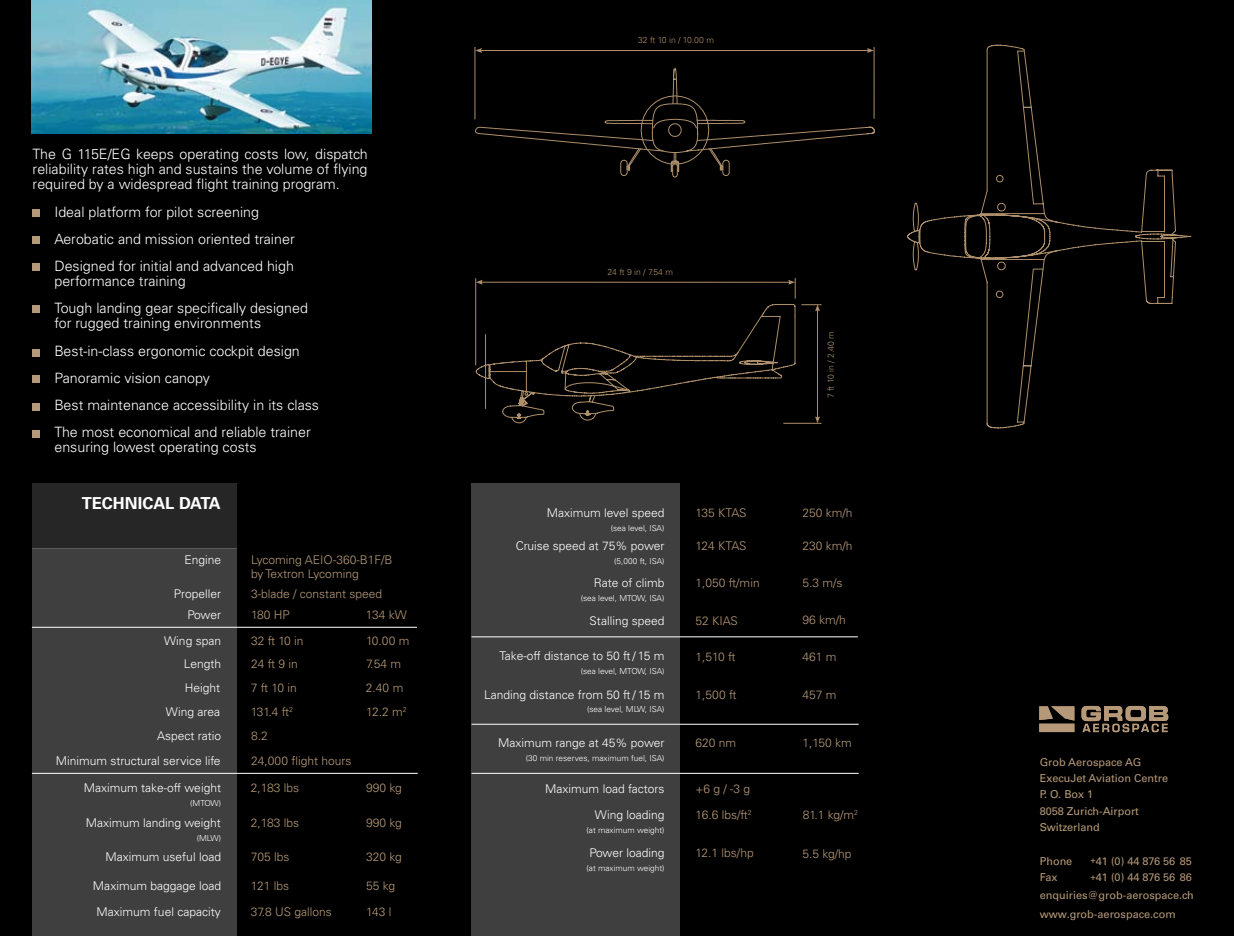
<style>
.page{position:relative;width:1234px;height:936px;background:#fff}
.page>*{position:absolute;margin:0;border:0;box-sizing:border-box;transform-origin:0 0}
.t1{font:700 16.5px "Univers LT Std";color:#fff}
.t2{font:300 14.25px/27px "Univers LT Std";color:#fff}
.t3{font:300 12px/26px "Univers LT Std";color:#fff;text-align:right}
.t4{font:300 12px/24.2px "Univers LT Std";color:#b69978}
.t5{font:300 12px/23.7px "Univers LT Std";letter-spacing:-.05em;color:#b69978}
.t6{font:10.95px/16.4px "Univers LT Std";color:#b69978}
.t7{font:300 8.55px "Univers LT Std";color:#ad8f6b}
.t8{font:300 8.55px "Univers LT Std";letter-spacing:-.025em;color:#ad8f6b}
.t9{font:300 8.25px "Univers LT Std";color:#fff}
.s1{font-size:9.15px}
</style>
<div class="page">
<div style="left:0;top:0;width:1233px;height:935px;background:#000"></div>
<svg style="left:1081px;top:706px;width:86px;height:26px;background:#635341"></svg>
<svg style="left:1038px;top:706px;width:36px;height:17px"></svg>
<div style="left:1038px;top:723px;width:36px;height:9px;background:#b69978"></div>
<div style="left:32px;top:210px;width:7px;height:7px;background:#b69978"></div>
<div style="left:32px;top:236px;width:7px;height:8px;background:#b69978"></div>
<div style="left:32px;top:263px;width:7px;height:7px;background:#b69978"></div>
<div style="left:32px;top:305px;width:7px;height:7px;background:#b69978"></div>
<div style="left:32px;top:349px;width:7px;height:7px;background:#b69978"></div>
<div style="left:32px;top:376px;width:7px;height:7px;background:#b69978"></div>
<div style="left:32px;top:403px;width:7px;height:7px;background:#b69978"></div>
<div style="left:32px;top:430px;width:7px;height:7px;background:#b69978"></div>
<img style="left:32px;top:0;width:339px;height:133px">
<div style="left:32px;top:483px;width:204px;height:65px;background:#262626"></div>
<div style="left:471px;top:483px;width:208px;height:452px;background:#3f3f3f"></div>
<div style="left:32px;top:548px;width:204px;height:387px;background:#3f3f3f"></div>
<hr style="left:32px;top:627px;width:385px;height:1px;background:#fff">
<hr style="left:32px;top:773px;width:385px;height:1px;background:#fff">
<hr style="left:471px;top:724px;width:387px;height:1px;background:#fff">
<hr style="left:471px;top:773px;width:387px;height:1px;background:#fff">
<hr style="left:471px;top:636px;width:386px;height:1px;background:#fff">
<hr style="left:783px;top:423px;width:37px;height:1px;background:#ad8f6b">
<hr style="left:817px;top:309px;width:1px;height:109px;background:#ad8f6b">
<svg style="left:814px;top:416px;width:5px;height:7px"></svg>
<svg style="left:801px;top:304px;width:19px;height:7px"></svg>
<hr style="left:873px;top:47px;width:1px;height:72px;background:#ad8f6b">
<hr style="left:474px;top:47px;width:1px;height:72px;background:#ad8f6b">
<hr style="left:480px;top:50px;width:388px;height:1px;background:#ad8f6b">
<svg style="left:475px;top:48px;width:7px;height:5px"></svg>
<svg style="left:866px;top:48px;width:7px;height:5px"></svg>
<svg style="left:475px;top:278px;width:320px;height:145px;background:#090705"></svg>
<div style="left:906px;top:46px;width:138px;height:382px;background:#000"></div>
<div style="left:947px;top:44px;width:244px;height:260px;background:#000"></div>
<svg style="left:474px;top:67px;width:401px;height:111px;background:#070504"></svg>
<p class="t2" style="left:33px;top:146px;width:336px;line-height:15px;text-align:justify">The G 115E/EG keeps operating costs low, dispatch reliability rates high and sustains the volume of flying required by a widespread flight training program.</p>
<p class="t2" style="left:54px;top:198px;width:242px">Ideal platform for pilot screening<br>Aerobatic and mission oriented trainer<br>Designed for initial and advanced high</p>
<p class="t2" style="left:54px;top:267px;width:255px">performance training<br>Tough landing gear specifically designed</p>
<p class="t2" style="left:54px;top:308px;width:247px;line-height:28.5px">for rugged training environments<br>Best-in-class ergonomic cockpit design</p>
<p class="t2" style="left:54px;top:364px;width:266px">Panoramic vision canopy<br>Best maintenance accessibility in its class<br>The most economical and reliable trainer</p>
<p class="t2" style="left:54px;top:433px;width:204px">ensuring lowest operating costs</p>
<p class="t1" style="left:82px;top:493px;width:140px">TECHNICAL DATA</p>
<p class="t3" style="left:184px;top:547px;width:38px">Engine</p>
<p class="t4" style="left:251px;top:553px;width:143px;line-height:13.5px">Lycoming AEIO-360-B1F/B by Textron Lycoming</p>
<p class="t3" style="left:174px;top:580px;width:49px">Propeller</p>
<p class="t3" style="left:187px;top:601px;width:35px">Power</p>
<p class="t3" style="left:164px;top:627px;width:58px">Wing span</p>
<p class="t3" style="left:184px;top:650px;width:39px">Length</p>
<p class="t3" style="left:185px;top:674px;width:37px">Height</p>
<p class="t3" style="left:166px;top:698px;width:56px">Wing area</p>
<p class="t4" style="left:251px;top:581px;width:132px">3-blade / constant speed</p>
<p class="t4" style="left:251px;top:629px;width:54px;line-height:22.5px">32 ft 10 in<br>24 ft 9 in</p>
<p class="t5" style="left:251px;top:675px;width:47px">7 ft 10 in<br>131.4 ft<sup>2</sup></p>
<p class="t4" style="left:366px;top:601px;width:45px;line-height:26.2px">134 kW<br>10.00 m</p>
<p class="t4" style="left:366px;top:651px;width:42px">7.54 m<br>2.40 m<br>12.2 m<sup>2</sup></p>
<p class="t4" style="left:251px;top:602px;width:40px">180 HP</p>
<p class="t3" style="left:157px;top:722px;width:65px">Aspect ratio</p>
<p class="t4" style="left:251px;top:723px;width:18px">8.2</p>
<p class="t3" style="left:56px;top:748px;width:166px">Minimum structural service life</p>
<p class="t3" style="left:84px;top:774px;width:139px">Maximum take-off weight</p>
<p class="t9" style="left:190px;top:797px;width:32px">(MTOW)</p>
<p class="t3" style="left:86px;top:809px;width:137px">Maximum landing weight</p>
<p class="t9" style="left:197px;top:832px;width:26px">(MLW)</p>
<p class="t3" style="left:106px;top:844px;width:117px">Maximum useful load</p>
<p class="t4" style="left:251px;top:748px;width:102px">24,000 flight hours</p>
<p class="t4" style="left:251px;top:775px;width:50px">2,183 lbs</p>
<p class="t4" style="left:366px;top:775px;width:37px">990 kg</p>
<p class="t4" style="left:251px;top:810px;width:50px">2,183 lbs</p>
<p class="t4" style="left:366px;top:810px;width:37px">990 kg</p>
<p class="t4" style="left:251px;top:845px;width:40px">705 lbs</p>
<p class="t4" style="left:366px;top:845px;width:37px">320 kg</p>
<p class="t3" style="left:93px;top:872px;width:130px">Maximum baggage load</p>
<p class="t3" style="left:97px;top:899px;width:126px">Maximum fuel capacity</p>
<p class="t4" style="left:251px;top:873px;width:40px">121 lbs</p>
<p class="t4" style="left:251px;top:899px;width:82px">37.8 US gallons</p>
<p class="t4" style="left:366px;top:873px;width:31px">55 kg</p>
<p class="t4" style="left:366px;top:899px;width:27px">143 l</p>
<p class="t8" style="left:638px;top:35px;width:77px">32 ft 10 in / 10.00 m</p>
<p class="t7" style="left:607px;top:267px;width:67px">24 ft 9 in / 7.54 m</p>
<p class="t7" style="left:825px;top:398px;width:68px;rotate:-90deg">7 ft 10 in / 2.40 m</p>
<p class="t3" style="left:546px;top:500px;width:119px">Maximum level speed</p>
<p class="t9" style="left:610px;top:523px;width:55px">(sea level, ISA)</p>
<p class="t3" style="left:515px;top:533px;width:150px">Cruise speed at 75% power</p>
<p class="t9" style="left:614px;top:556px;width:52px">(5,000 ft, ISA)</p>
<p class="t3" style="left:593px;top:569px;width:72px">Rate of climb</p>
<p class="t9" style="left:580px;top:592px;width:85px">(sea level, MTOW, ISA)</p>
<p class="t3" style="left:589px;top:607px;width:76px">Stalling speed</p>
<p class="t3" style="left:499px;top:643px;width:166px">Take-off distance to 50 ft / 15 m</p>
<p class="t9" style="left:580px;top:666px;width:85px">(sea level, MTOW, ISA)</p>
<p class="t3" style="left:484px;top:681px;width:182px">Landing distance from 50 ft / 15 m</p>
<p class="t9" style="left:587px;top:704px;width:79px">(sea level, MLW, ISA)</p>
<p class="t3" style="left:498px;top:729px;width:168px">Maximum range at 45% power</p>
<p class="t9" style="left:526px;top:752px;width:140px">(30 min reserves, maximum fuel, ISA)</p>
<p class="t3" style="left:545px;top:776px;width:121px">Maximum load factors<br>Wing loading</p>
<p class="t9" style="left:586px;top:824px;width:79px">(at maximum weight)</p>
<p class="t3" style="left:589px;top:839px;width:76px">Power loading</p>
<p class="t9" style="left:586px;top:862px;width:79px">(at maximum weight)</p>
<p class="t4" style="left:695px;top:501px;width:52px">135 KTAS</p>
<p class="t4" style="left:802px;top:501px;width:52px">250 km/h</p>
<p class="t4" style="left:695px;top:534px;width:52px">124 KTAS</p>
<p class="t4" style="left:695px;top:570px;width:66px">1,050 ft/min</p>
<p class="t4" style="left:695px;top:608px;width:44px">52 KIAS</p>
<p class="t4" style="left:695px;top:644px;width:41px">1,510 ft</p>
<p class="t4" style="left:695px;top:682px;width:42px">1,500 ft</p>
<p class="t4" style="left:695px;top:730px;width:42px">620 nm</p>
<p class="t4" style="left:695px;top:776px;width:58px;line-height:26px">+6 g / -3 g<br>16.6 lbs/ft<sup>2</sup></p>
<p class="t4" style="left:695px;top:840px;width:60px">12.1 lbs/hp</p>
<p class="t4" style="left:802px;top:534px;width:52px">230 km/h</p>
<p class="t4" style="left:802px;top:570px;width:42px">5.3 m/s</p>
<p class="t4" style="left:802px;top:608px;width:45px">96 km/h</p>
<p class="t4" style="left:802px;top:644px;width:36px">461 m</p>
<p class="t4" style="left:802px;top:682px;width:36px">457 m</p>
<p class="t4" style="left:802px;top:730px;width:51px">1,150 km</p>
<p class="t4" style="left:802px;top:802px;width:57px">81.1 kg/m<sup>2</sup></p>
<p class="t4" style="left:802px;top:841px;width:51px">5.5 kg/hp</p>
<p class="t6" style="left:1039px;top:753px;width:130px">Grob Aerospace AG<br>ExecuJet Aviation Centre<br>P. O. Box 1<br>8058 Zurich-Airport<br>Switzerland</p>
<p class="t6" style="left:1039px;top:852px;width:34px">Phone</p>
<p class="t6" style="left:1090px;top:852px;width:103px"><span class="s1">+</span>41 (0) 44 876 56 85</p>
<p class="t6" style="left:1039px;top:869px;width:19px">Fax</p>
<p class="t6" style="left:1039px;top:868px;width:155px;line-height:18.1px;text-indent:51px"><span class="s1">+</span>41 (0) 44 876 56 86 enquiries@grob-aerospace.ch www.grob-aerospace.com</p>
</div>
